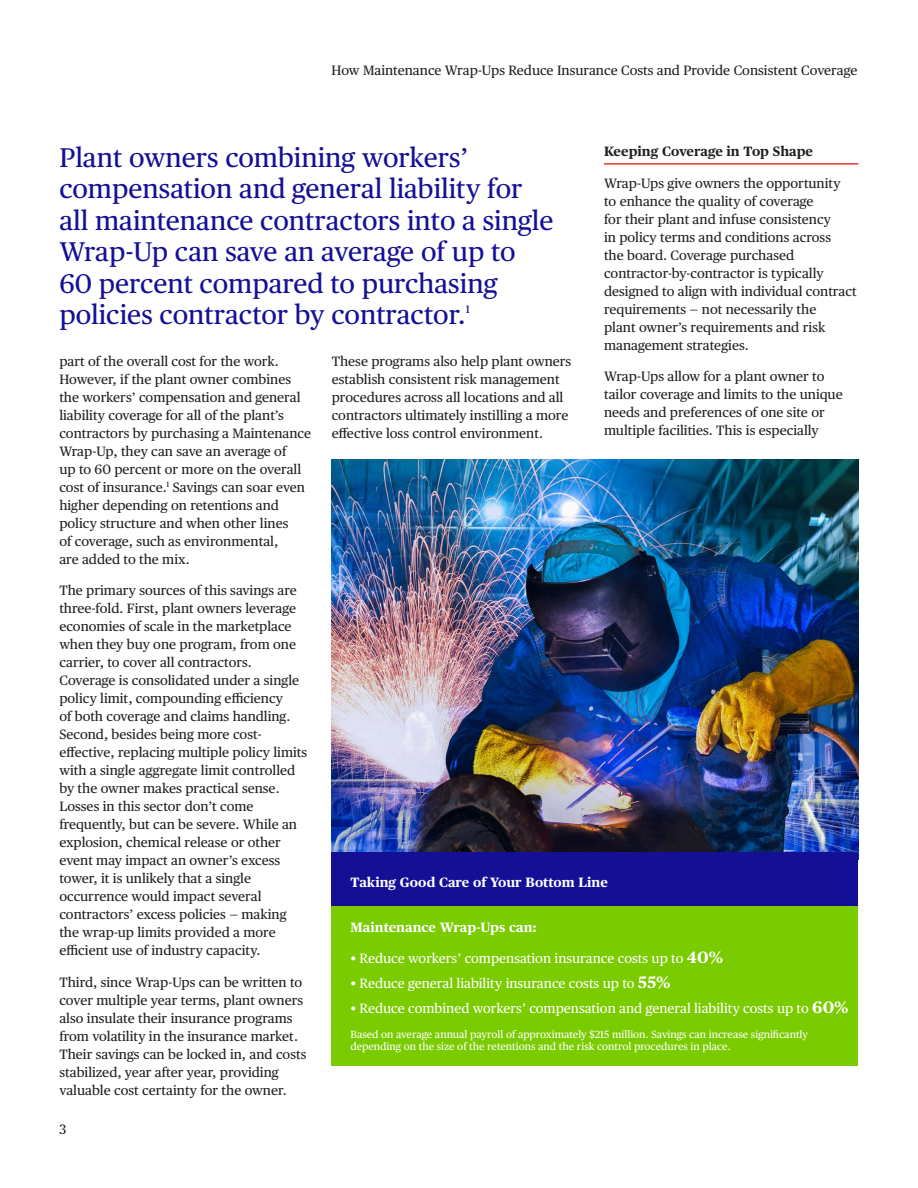
<style>
.page{position:relative;width:918px;height:1188px;background:#fff}
.page>*{position:absolute;margin:0;border:0;box-sizing:border-box;transform-origin:0 0}
.Body{font:27px/31.5px "Publico Text";color:#150f96}
.Body-2{font:13.5px/18px "Publico Text";color:#231f20}
.Body-3{font:13.5px "Publico Text";color:#fff}
.Body-4{font:700 13.5px "Publico Text";color:#fff}
.Sunhead_w_Rule{font:700 13.5px "Publico Text";color:#231f20}
.Body_Copy{font:13.5px "Publico Text";color:#231f20}
.Body-5{font:11.4px "Publico Text";color:#150f96}
.Body-6{font:10.5px/12px "Publico Text";color:#fff}
.s1{font-weight:700;font-size:16.5px}
</style>
<div class="page">
<hr style="left:604px;top:163px;width:254px;height:2px;background:#f1352b">
<img style="left:332px;top:459px;width:526px;height:393px">
<div style="left:332px;top:852px;width:526px;height:214px;background:#7acb00"></div>
<div style="left:332px;top:852px;width:526px;height:54px;background:#150f96"></div>
<p class="Body-2" style="left:332px;top:61px;width:527px">How Maintenance Wrap-Ups Reduce Insurance Costs and Provide Consistent Coverage</p>
<p class="Sunhead_w_Rule" style="left:604px;top:141px;width:211px">Keeping Coverage in Top Shape</p>
<p class="Body-2" style="left:604px;top:173px;width:254px">Wrap-Ups give owners the opportunity<br>to enhance the quality of coverage<br>for their plant and infuse consistency<br>in policy terms and conditions across<br>the board. Coverage purchased contractor-by-contractor is typically designed to align with individual contract requirements — not necessarily the<br>plant owner’s requirements and risk management strategies.</p>
<p class="Body-2" style="left:604px;top:367px;width:240px">Wrap-Ups allow for a plant owner to tailor coverage and limits to the unique needs and preferences of one site or multiple facilities. This is especially</p>
<p class="Body" style="left:59px;top:140px;width:496px">Plant owners combining workers’ compensation and general liability for all maintenance contractors into a single Wrap-Up can save an average of up to 60 percent compared to purchasing policies contractor by contractor.</p>
<p class="Body-5" style="left:466px;top:301px;width:6px">1</p>
<p class="Body-2" style="left:59px;top:351px;width:253px">part of the overall cost for the work.<br>However, if the plant owner combines the workers’ compensation and general liability coverage for all of the plant’s contractors by purchasing a Maintenance Wrap-Up, they can save an average of<br>up to 60 percent or more on the overall cost of insurance.<sup>1</sup> Savings can soar even higher depending on retentions and policy structure and when other lines<br>of coverage, such as environmental,<br>are added to the mix.</p>
<p class="Body-2" style="left:59px;top:581px;width:249px">The primary sources of this savings are three-fold. First, plant owners leverage economies of scale in the marketplace when they buy one program, from one carrier, to cover all contractors.<br>Coverage is consolidated under a single policy limit, compounding efficiency<br>of both coverage and claims handling.<br>Second, besides being more cost&shy;effective, replacing multiple policy limits with a single aggregate limit controlled by the owner makes practical sense.<br>Losses in this sector don’t come frequently, but can be severe. While an explosion, chemical release or other event may impact an owner’s excess tower, it is unlikely that a single occurrence would impact several contractors’ excess policies — making the wrap-up limits provided a more efficient use of industry capacity.</p>
<p class="Body-2" style="left:59px;top:972px;width:249px">Third, since Wrap-Ups can be written to cover multiple year terms, plant owners also insulate their insurance programs from volatility in the insurance market.<br>Their savings can be locked in, and costs stabilized, year after year, providing valuable cost certainty for the owner.</p>
<p class="Body-2" style="left:332px;top:351px;width:241px">These programs also help plant owners establish consistent risk management procedures across all locations and all contractors ultimately instilling a more effective loss control environment.</p>
<p class="Body-4" style="left:350px;top:871px;width:259px">Taking Good Care of Your Bottom Line</p>
<p class="Body-4" style="left:350px;top:916px;width:188px">Maintenance Wrap-Ups can:</p>
<p class="Body-3" style="left:350px;top:948px;width:374px">• Reduce workers’ compensation insurance costs up to <span class="s1">40%</span></p>
<p class="Body-3" style="left:350px;top:973px;width:322px">• Reduce general liability insurance costs up to <span class="s1">55%</span></p>
<p class="Body-3" style="left:350px;top:998px;width:500px">• Reduce combined workers’ compensation and general liability costs up to <span class="s1">60%</span></p>
<p class="Body-6" style="left:350px;top:1028px;width:459px">Based on average annual payroll of approximately $215 million. Savings can increase significantly depending on the size of the retentions and the risk control procedures in place.</p>
<p class="Body_Copy" style="left:60px;top:1119px;width:9px">3</p>
</div>
